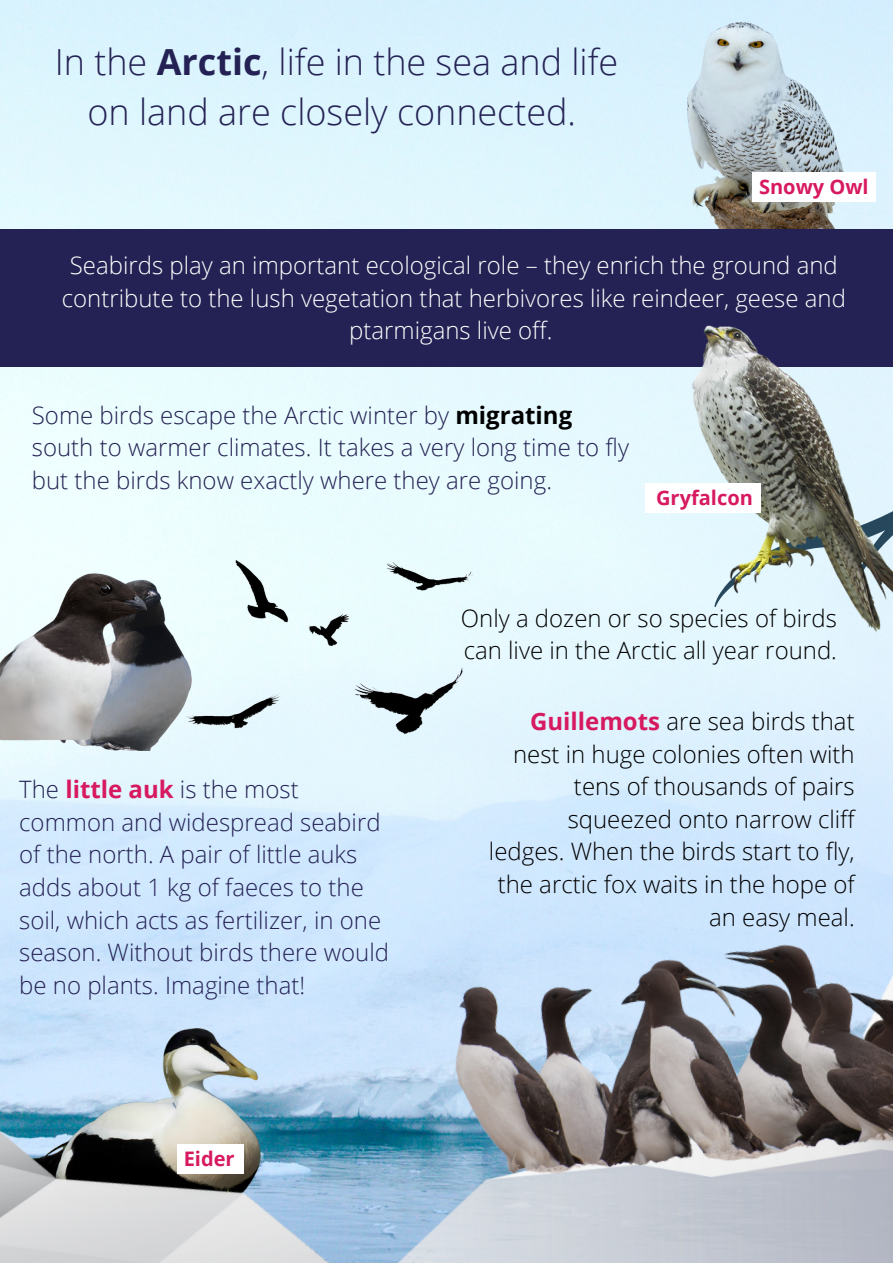
<style>
.page{position:relative;width:893px;height:1264px;background:#fff}
.page>*{position:absolute;margin:0;border:0;box-sizing:border-box;transform-origin:0 0}
.t1{font:300 36px/49.5px "Open Sans";color:#242254;text-align:center}
.t2{font:300 24px/32.5px "Open Sans";color:#242254}
.t3{font:300 24px/32.5px "Open Sans";color:#000;text-align:right}
.t4{font:300 24px/32.5px "Open Sans";color:#fff;text-align:center}
.t5{font:700 20.1px "Open Sans";color:#d71960}
.s1{font-weight:700}
.s2{font-weight:700;color:#000}
.s3{font-weight:700;color:#d71960}
</style>
<div class="page">
<img style="left:0;top:0;width:892px;height:951px">
<img style="left:56px;top:576px;width:143px;height:174px">
<img style="left:0;top:951px;width:363px;height:311px">
<img style="left:0;top:566px;width:164px;height:174px">
<img style="left:363px;top:780px;width:529px;height:482px">
<div style="left:177px;top:1144px;width:66px;height:29px;background:#fff"></div>
<img style="left:628px;top:0;width:247px;height:215px">
<div style="left:0;top:229px;width:892px;height:137px;background:#242254"></div>
<div style="left:751px;top:173px;width:124px;height:29px;background:#fff"></div>
<img style="left:628px;top:215px;width:264px;height:536px">
<div style="left:645px;top:483px;width:116px;height:29px;background:#fff"></div>
<img style="left:172px;top:527px;width:360px;height:208px">
<h1 class="t1" style="left:55px;top:36px;width:565px">In the <span class="s1">Arctic</span>, life in the sea and life on land are closely connected.</h1>
<p class="t5" style="left:759px;top:173px;width:111px">Snowy Owl</p>
<p class="t4" style="left:62px;top:248px;width:785px">Seabirds play an important ecological role – they enrich the ground and contribute to the lush vegetation that herbivores like reindeer, geese and ptarmigans live off.</p>
<p class="t2" style="left:32px;top:398px;width:598px">Some birds escape the Arctic winter by <span class="s2">migrating </span>south to warmer climates. It takes a very long time to fly but the birds know exactly where they are going.</p>
<p class="t5" style="left:656px;top:483px;width:98px">Gryfalcon</p>
<p class="t2" style="left:19px;top:772px;width:371px">The <span class="s3">little auk</span> is the most common and widespread seabird of the north. A pair of little auks adds about 1 kg of faeces to the soil, which acts as fertilizer, in one season. Without birds there would be no plants. Imagine that!</p>
<p class="t5" style="left:184px;top:1144px;width:52px">Eider</p>
<p class="t3" style="left:461px;top:601px;width:377px;text-align:left">Only a dozen or so species of birds can live in the Arctic all year round.</p>
<p class="t3" style="left:489px;top:704px;width:367px"><span class="s3">Guillemots</span> are sea birds that nest in huge colonies often with tens of thousands of pairs squeezed onto narrow cliff ledges. When the birds start to fly, the arctic fox waits in the hope of an easy meal.</p>
</div>
